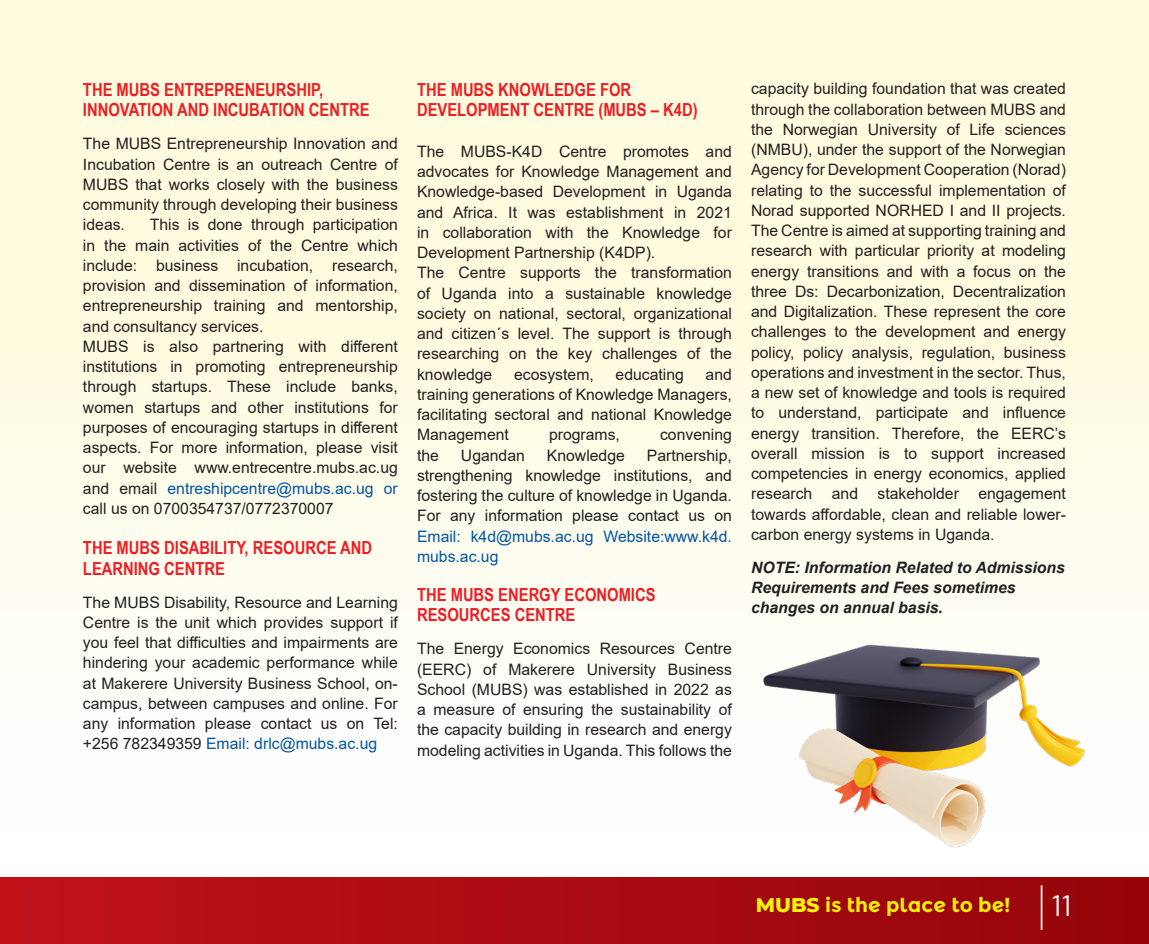
<style>
.page{position:relative;width:1149px;height:944px;background:#fff}
.page>*{position:absolute;margin:0;border:0;box-sizing:border-box;transform-origin:0 0}
.t1{font:29.25px "Barlow";color:#fff}
.t2{font:700 20.25px "Montserrat Alternates";color:#fff101}
.t3{font:700 18px/20.2px "Arial Narrow";color:#ee1d23}
.t4{font:15.75px/20.2px "Arial";color:#231f20;text-align:justify}
.t5{font:italic 700 15.75px/20.2px "Arial";color:#231f20}
.s1{color:#0154a6}
.s2{font-family:"Montserrat";font-weight:800}
</style>
<div class="page">
<div style="left:0;top:0;width:1148px;height:834px;background:linear-gradient(to bottom,#fffbd8,#fffefd)"></div>
<div style="left:0;top:878px;width:1148px;height:66px;background:linear-gradient(to right,#c0111a,#94050a)"></div>
<hr style="left:1040px;top:885px;width:2px;height:45px;background:#fff">
<img style="left:663px;top:543px;width:485px;height:368px">
<p class="t3" style="left:83px;top:79px;width:288px">THE MUBS ENTREPRENEURSHIP,<br>INNOVATION AND INCUBATION CENTRE</p>
<p class="t4" style="left:83px;top:134px;width:316px">The MUBS Entrepreneurship Innovation and Incubation Centre is an outreach Centre of MUBS that works closely with the business community through developing their business ideas.</p>
<p class="t4" style="left:83px;top:215px;width:316px;text-indent:67px">This is done through participation in the main activities of the Centre which include: business incubation, research, provision and dissemination of information, entrepreneurship training and mentorship, and consultancy services.</p>
<p class="t4" style="left:83px;top:336px;width:316px">MUBS is also partnering with different institutions in promoting entrepreneurship through startups. These include banks, women startups and other institutions for purposes of encouraging startups in different aspects. For more information, please visit our website www.entrecentre.mubs.ac.ug and email <span class="s1">entreshipcentre@mubs.ac.ug or </span>call us on 0700354737/0772370007</p>
<p class="t3" style="left:83px;top:537px;width:290px">THE MUBS DISABILITY, RESOURCE AND<br>LEARNING CENTRE</p>
<p class="t4" style="left:83px;top:592px;width:316px">The MUBS Disability, Resource and Learning Centre is the unit which provides support if you feel that difficulties and impairments are hindering your academic performance while at Makerere University Business School, on&shy;campus, between campuses and online. For any information please contact us on Tel: +256 782349359 <span class="s1">Email: drlc@mubs.ac.ug</span></p>
<p class="t3" style="left:417px;top:79px;width:282px">THE MUBS KNOWLEDGE FOR<br>DEVELOPMENT CENTRE (MUBS – K4D)</p>
<p class="t4" style="left:417px;top:141px;width:316px">The MUBS-K4D Centre promotes and advocates for Knowledge Management and Knowledge-based Development in Uganda and Africa. It was establishment in 2021 in collaboration with the Knowledge for Development Partnership (K4DP).</p>
<p class="t4" style="left:417px;top:263px;width:316px">The Centre supports the transformation of Uganda into a sustainable knowledge society on national, sectoral, organizational and citizen´s level. The support is through researching on the key challenges of the knowledge</p>
<p class="t4" style="left:417px;top:364px;width:316px;text-indent:288px">and training generations of Knowledge Managers, facilitating sectoral and national Knowledge Management</p>
<p class="t4" style="left:514px;top:364px;width:81px">ecosystem,</p>
<p class="t4" style="left:615px;top:364px;width:70px">educating</p>
<p class="t4" style="left:549px;top:425px;width:72px">programs,</p>
<p class="t4" style="left:660px;top:425px;width:73px">convening</p>
<p class="t4" style="left:417px;top:445px;width:316px;text-indent:230px">Partnership, strengthening knowledge institutions, and fostering the culture of knowledge in Uganda.<br>For any information please contact us on <span class="s1">Email: k4d@mubs.ac.ug Website:www.k4d. mubs.ac.ug</span></p>
<p class="t3" style="left:417px;top:584px;width:240px">THE MUBS ENERGY ECONOMICS<br>RESOURCES CENTRE</p>
<p class="t4" style="left:417px;top:639px;width:316px">The Energy Economics Resources Centre (EERC) of Makerere University Business School (MUBS) was established in 2022 as a measure of ensuring the sustainability of the capacity building in research and energy modeling activities in Uganda. This follows the</p>
<p class="t4" style="left:417px;top:445px;width:23px">the</p>
<p class="t4" style="left:461px;top:445px;width:65px">Ugandan</p>
<p class="t4" style="left:546px;top:445px;width:79px">Knowledge</p>
<p class="t4" style="left:750px;top:79px;width:316px">capacity building foundation that was created through the collaboration between MUBS and the Norwegian University of Life sciences (NMBU), under the support of the Norwegian Agency for Development Cooperation (Norad) relating to the successful implementation of Norad supported NORHED I and II projects.<br>The Centre is aimed at supporting training and research with particular priority at modeling energy transitions and with a focus on the three Ds: Decarbonization, Decentralization and Digitalization. These represent the core challenges to the development and energy policy, policy analysis, regulation, business operations and investment in the sector. Thus, a new set of knowledge and tools is required to understand, participate and influence energy transition. Therefore, the EERC’s overall mission is to support increased competencies in energy economics, applied research and stakeholder engagement towards affordable, clean and reliable lower&shy;carbon energy systems in Uganda.</p>
<p class="t5" style="left:750px;top:558px;width:315px">NOTE: Information Related to Admissions<br>Requirements and Fees sometimes changes on annual basis.</p>
<p class="t2" style="left:755px;top:893px;width:256px"><span class="s2">MUBS</span> is the place to be!</p>
<p class="t1" style="left:1051px;top:887px;width:22px">11</p>
</div>
